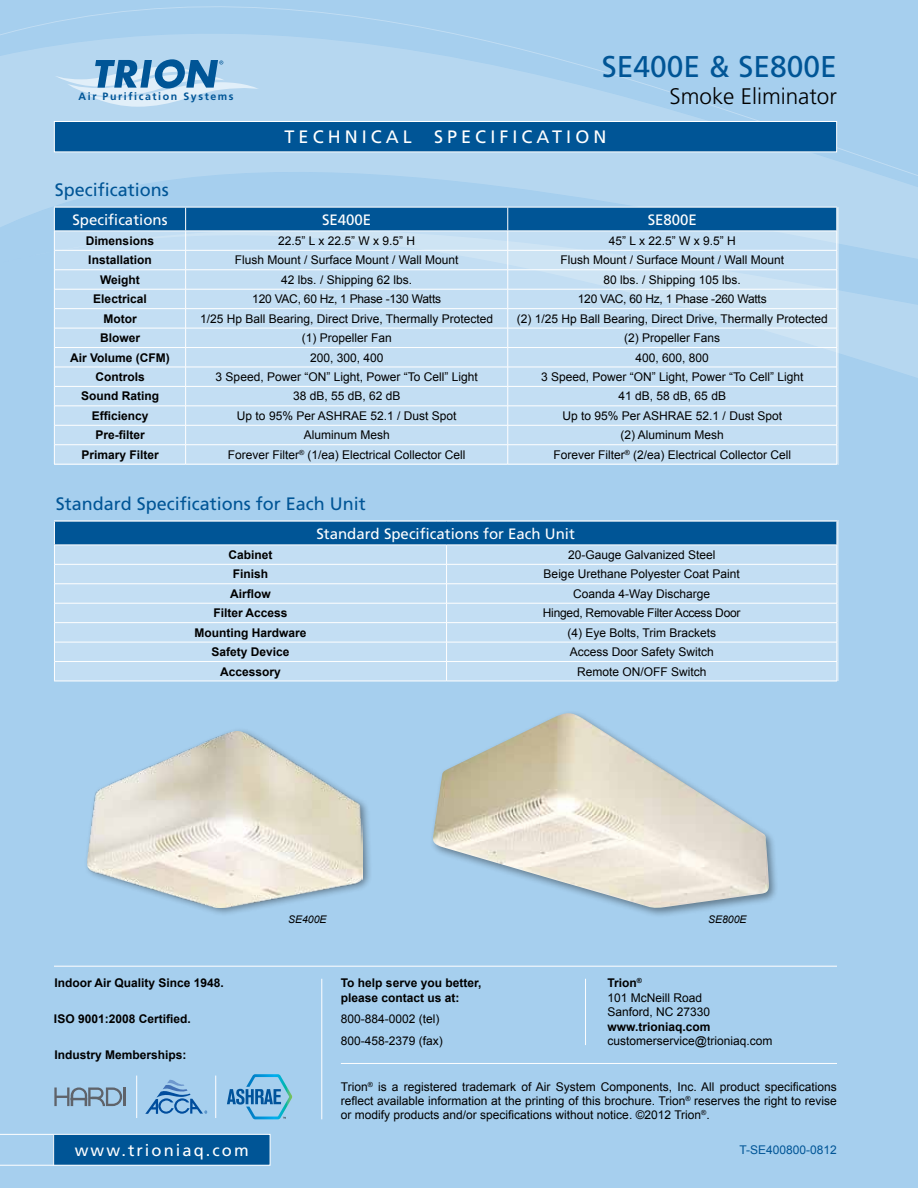
<style>
.page{position:relative;width:918px;height:1188px;background:#a6cfee}
.page>*{position:absolute;margin:0;border:0;box-sizing:border-box;transform-origin:0 0}
.t1{font:30px "Frutiger";color:#005596}
.t2{font:300 22.5px "Frutiger";color:#000}
.t3{font:18px "Frutiger";color:#005596}
.t4{font:18px "Frutiger";letter-spacing:.225em;color:#fff}
.t5{font:16.5px "Frutiger";letter-spacing:.125em;color:#fff}
.t6{font:15px "Frutiger";color:#fff}
.t7{font:12px/14.4px "Arial";color:#000;text-align:justify}
.t8{font:700 12px/14.4px "Arial";color:#000}
.t9{font:12px "Arial";letter-spacing:-.02em;color:#000}
.t10{font:12px "Arial";color:#005596}
.t11{font:700 10.65px "Frutiger";letter-spacing:.15em;color:#005596}
.t12{font:italic 10.5px "Arial";color:#000}
.s1{font-weight:700}
</style>
<div class="page">
<img style="left:53px;top:352px;width:865px;height:187px">
<svg style="left:3px;top:6px;width:915px;height:346px"></svg>
<img style="left:0;top:34px;width:918px;height:306px">
<svg style="left:0;top:1134px;width:270px;height:32px"></svg>
<hr style="left:53px;top:1135px;width:1px;height:30px;background:#fff">
<svg style="left:54px;top:59px;width:205px;height:48px"></svg>
<hr style="left:54px;top:966px;width:783px;height:1px;background:#fff">
<hr style="left:321px;top:979px;width:1px;height:140px;background:#fff">
<hr style="left:341px;top:1063px;width:496px;height:1px;background:#fff">
<hr style="left:585px;top:979px;width:1px;height:66px;background:#fff">
<svg style="left:145px;top:1080px;width:62px;height:34px"></svg>
<svg style="left:227px;top:1074px;width:65px;height:45px"></svg>
<svg style="left:54px;top:1088px;width:68px;height:18px"></svg>
<hr style="left:123px;top:1088px;width:3px;height:18px;background:#5f636a">
<hr style="left:136px;top:1076px;width:1px;height:42px;background:#fff">
<hr style="left:215px;top:1076px;width:1px;height:42px;background:#fff">
<div style="left:54px;top:122px;width:783px;height:30px;background:#005596"></div>
<div style="left:54px;top:121px;width:783px;height:31px;border:1px solid #fff"></div>
<hr style="left:54px;top:464px;width:132px;height:1px;background:#fff">
<hr style="left:186px;top:464px;width:322px;height:1px;background:#fff">
<hr style="left:508px;top:464px;width:329px;height:1px;background:#fff">
<svg style="left:54px;top:207px;width:784px;height:257px;background:#b6d4eb"></svg>
<div style="left:54px;top:521px;width:784px;height:160px;background:#c3def3"></div>
<div style="left:54px;top:521px;width:783px;height:24px;background:#005596"></div>
<hr style="left:54px;top:545px;width:393px;height:1px;background:#fff">
<hr style="left:447px;top:545px;width:390px;height:1px;background:#fff">
<hr style="left:55px;top:564px;width:392px;height:1px;background:#fff">
<hr style="left:447px;top:564px;width:390px;height:1px;background:#fff">
<hr style="left:55px;top:584px;width:392px;height:1px;background:#fff">
<hr style="left:447px;top:584px;width:390px;height:1px;background:#fff">
<hr style="left:55px;top:603px;width:392px;height:1px;background:#fff">
<hr style="left:447px;top:603px;width:390px;height:1px;background:#fff">
<hr style="left:55px;top:622px;width:392px;height:1px;background:#fff">
<hr style="left:447px;top:622px;width:390px;height:1px;background:#fff">
<hr style="left:55px;top:642px;width:392px;height:1px;background:#fff">
<hr style="left:55px;top:661px;width:392px;height:1px;background:#fff">
<hr style="left:447px;top:642px;width:390px;height:1px;background:#fff">
<hr style="left:447px;top:661px;width:390px;height:1px;background:#fff">
<svg style="left:446px;top:546px;width:1px;height:135px"></svg>
<svg style="left:837px;top:522px;width:1px;height:159px"></svg>
<hr style="left:54px;top:681px;width:393px;height:1px;background:#fff">
<hr style="left:447px;top:681px;width:390px;height:1px;background:#fff">
<hr style="left:54px;top:521px;width:393px;height:1px;background:#fff">
<hr style="left:447px;top:521px;width:390px;height:1px;background:#fff">
<svg style="left:54px;top:522px;width:1px;height:159px"></svg>
<div style="left:84px;top:727px;width:289px;height:191px;background:#000;opacity:.4"></div>
<img style="left:88px;top:731px;width:275px;height:176px">
<div style="left:429px;top:710px;width:350px;height:208px;background:#000;opacity:.4"></div>
<img style="left:430px;top:713px;width:339px;height:196px">
<p class="t11" style="left:79px;top:90px;width:157px">Air Purification Systems</p>
<h3 class="t3" style="left:55px;top:179px;width:116px">Specifications</h3>
<h1 class="t1" style="left:602px;top:48px;width:237px">SE400E &amp; SE800E</h1>
<h2 class="t2" style="left:670px;top:83px;width:169px">Smoke Eliminator</h2>
<h3 class="t4" style="left:285px;top:127px;width:323px">TECHNICAL SPECIFICATION</h3>
<p class="t6" style="left:72px;top:211px;width:97px">Specifications</p>
<p class="t6" style="left:322px;top:211px;width:51px">SE400E</p>
<p class="t6" style="left:648px;top:211px;width:51px">SE800E</p>
<p class="t8" style="left:86px;top:234px;width:70px">Dimensions</p>
<p class="t7" style="left:278px;top:234px;width:138px">22.5” L x 22.5” W x 9.5” H</p>
<p class="t7" style="left:609px;top:234px;width:128px">45” L x 22.5” W x 9.5” H</p>
<p class="t8" style="left:88px;top:253px;width:65px">Installation</p>
<p class="t7" style="left:235px;top:253px;width:225px">Flush Mount / Surface Mount / Wall Mount</p>
<p class="t7" style="left:560px;top:253px;width:225px">Flush Mount / Surface Mount / Wall Mount</p>
<p class="t8" style="left:100px;top:273px;width:41px">Weight</p>
<p class="t7" style="left:281px;top:273px;width:132px">42 lbs. / Shipping 62 lbs.</p>
<p class="t7" style="left:604px;top:273px;width:139px">80 lbs. / Shipping 105 lbs.</p>
<p class="t8" style="left:93px;top:292px;width:55px">Electrical</p>
<p class="t9" style="left:252px;top:291px;width:190px">120 VAC, 60 Hz, 1 Phase -130 Watts</p>
<p class="t9" style="left:578px;top:291px;width:190px">120 VAC, 60 Hz, 1 Phase -260 Watts</p>
<p class="t8" style="left:103px;top:312px;width:35px">Motor</p>
<p class="t7" style="left:200px;top:311px;width:295px">1/25 Hp Ball Bearing, Direct Drive, Thermally Protected</p>
<p class="t7" style="left:517px;top:311px;width:313px">(2) 1/25 Hp Ball Bearing, Direct Drive, Thermally Protected</p>
<p class="t8" style="left:100px;top:331px;width:42px">Blower</p>
<p class="t7" style="left:302px;top:331px;width:92px">(1) Propeller Fan</p>
<p class="t7" style="left:624px;top:331px;width:98px">(2) Propeller Fans</p>
<p class="t8" style="left:70px;top:351px;width:101px">Air Volume (CFM)</p>
<p class="t7" style="left:310px;top:350px;width:75px">200, 300, 400</p>
<p class="t7" style="left:636px;top:350px;width:75px">400, 600, 800</p>
<p class="t8" style="left:95px;top:370px;width:51px">Controls</p>
<p class="t7" style="left:216px;top:370px;width:264px">3 Speed, Power “ON” Light, Power “To Cell” Light</p>
<p class="t7" style="left:541px;top:370px;width:264px">3 Speed, Power “ON” Light, Power “To Cell” Light</p>
<p class="t8" style="left:81px;top:389px;width:79px">Sound Rating</p>
<p class="t7" style="left:293px;top:389px;width:109px">38 dB, 55 dB, 62 dB</p>
<p class="t7" style="left:619px;top:389px;width:109px">41 dB, 58 dB, 65 dB</p>
<p class="t8" style="left:92px;top:409px;width:58px">Efficiency</p>
<p class="t7" style="left:237px;top:409px;width:221px">Up to 95% Per ASHRAE 52.1 / Dust Spot</p>
<p class="t7" style="left:563px;top:409px;width:221px">Up to 95% Per ASHRAE 52.1 / Dust Spot</p>
<p class="t8" style="left:95px;top:428px;width:51px">Pre-filter</p>
<p class="t7" style="left:304px;top:428px;width:88px">Aluminum Mesh</p>
<p class="t7" style="left:621px;top:428px;width:105px">(2) Aluminum Mesh</p>
<p class="t8" style="left:81px;top:448px;width:79px">Primary Filter</p>
<p class="t7" style="left:228px;top:448px;width:239px">Forever Filter<sup>®</sup> (1/ea) Electrical Collector Cell</p>
<p class="t7" style="left:553px;top:448px;width:239px">Forever Filter<sup>®</sup> (2/ea) Electrical Collector Cell</p>
<h3 class="t3" style="left:56px;top:493px;width:312px">Standard Specifications for Each Unit</h3>
<p class="t6" style="left:316px;top:525px;width:260px">Standard Specifications for Each Unit</p>
<p class="t8" style="left:229px;top:548px;width:46px">Cabinet</p>
<p class="t7" style="left:568px;top:548px;width:149px">20-Gauge Galvanized Steel</p>
<p class="t8" style="left:233px;top:567px;width:37px">Finish</p>
<p class="t7" style="left:544px;top:567px;width:198px">Beige Urethane Polyester Coat Paint</p>
<p class="t8" style="left:230px;top:587px;width:42px">Airflow</p>
<p class="t7" style="left:573px;top:587px;width:138px">Coanda 4-Way Discharge</p>
<p class="t8" style="left:213px;top:606px;width:76px">Filter Access</p>
<p class="t9" style="left:543px;top:605px;width:199px">Hinged, Removable Filter Access Door</p>
<p class="t8" style="left:195px;top:626px;width:114px">Mounting Hardware</p>
<p class="t7" style="left:567px;top:625px;width:150px">(4) Eye Bolts, Trim Brackets</p>
<p class="t8" style="left:211px;top:645px;width:80px">Safety Device</p>
<p class="t7" style="left:570px;top:645px;width:146px">Access Door Safety Switch</p>
<p class="t8" style="left:220px;top:665px;width:62px">Accessory</p>
<p class="t7" style="left:577px;top:664px;width:131px">Remote ON/OFF Switch</p>
<p class="t12" style="left:288px;top:913px;width:40px">SE400E</p>
<p class="t12" style="left:708px;top:913px;width:40px">SE800E</p>
<p class="t8" style="left:54px;top:976px;width:171px">Indoor Air Quality Since 1948.</p>
<p class="t8" style="left:54px;top:1012px;width:138px">ISO 9001:2008 Certified.</p>
<p class="t8" style="left:341px;top:976px;width:142px">To help serve you better, please contact us at:</p>
<p class="t7" style="left:341px;top:1034px;width:104px">800-458-2379 (fax)</p>
<p class="t7" style="left:341px;top:1012px;width:100px">800-884-0002 (tel)</p>
<p class="t7" style="left:608px;top:976px;width:104px;text-align:left"><span class="s1">Trion</span><sup>®<br></sup>101 McNeill Road<br>Sanford, NC 27330</p>
<p class="t8" style="left:608px;top:1020px;width:104px">www.trioniaq.com</p>
<p class="t7" style="left:608px;top:1034px;width:166px">customerservice@trioniaq.com</p>
<p class="t8" style="left:54px;top:1048px;width:134px">Industry Memberships:</p>
<p class="t7" style="left:341px;top:1079px;width:498px">Trion<sup>®</sup> is a registered trademark of Air System Components, Inc. All product specifications reflect available information at the printing of this brochure. Trion<sup>®</sup> reserves the right to revise or modify products and/or specifications without notice. ©2012 Trion<sup>®</sup>.</p>
<h3 class="t5" style="left:75px;top:1141px;width:175px">www.trioniaq.com</h3>
<p class="t10" style="left:740px;top:1142px;width:99px">T-SE400800-0812</p>
</div>
